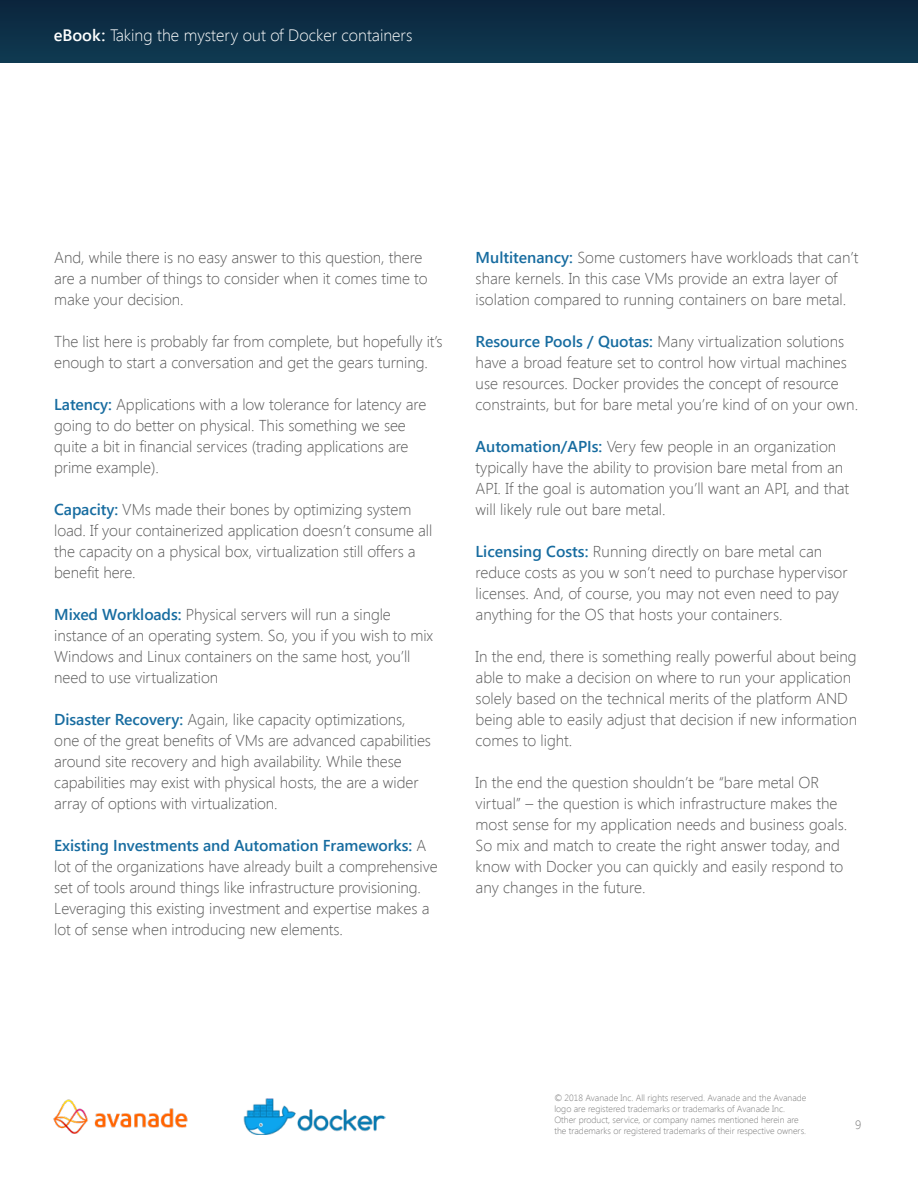
<style>
.page{position:relative;width:918px;height:1188px;background:#fff}
.page>*{position:absolute;margin:0;border:0;box-sizing:border-box;transform-origin:0 0}
.t1{font:300 16.5px "Segoe UI";color:#fff}
.t2{font:300 15.75px/21px "Segoe UI";letter-spacing:-.005em;color:#595959}
.t3{font:300 12px "Segoe UI";color:#787878}
.t4{font:300 9px/10.8px "Segoe UI";color:#787878}
.s1{font-weight:600}
.s2{font-weight:600;color:#176ca0}
</style>
<div class="page">
<img style="left:0;top:0;width:918px;height:62px">
<img style="left:53px;top:1099px;width:135px;height:35px">
<img style="left:243px;top:1099px;width:142px;height:35px">
<p class="t1" style="left:54px;top:23px;width:360px"><span class="s1">eBook:</span> Taking the mystery out of Docker containers</p>
<p class="t2" style="left:54px;top:247px;width:375px">And, while there is no easy answer to this question, there are a number of things to consider when it comes time to make your decision.</p>
<p class="t2" style="left:54px;top:331px;width:390px">The list here is probably far from complete, but hopefully it’s enough to start a conversation and get the gears turning.</p>
<p class="t2" style="left:54px;top:394px;width:374px"><span class="s2">Latency:</span> Applications with a low tolerance for latency are going to do better on physical. This something we see quite a bit in financial services (trading applications are prime example).</p>
<p class="t2" style="left:54px;top:499px;width:380px"><span class="s2">Capacity:</span> VMs made their bones by optimizing system load. If your containerized application doesn’t consume all the capacity on a physical box, virtualization still offers a benefit here.</p>
<p class="t2" style="left:54px;top:604px;width:380px"><span class="s2">Mixed Workloads:</span> Physical servers will run a single instance of an operating system. So, you if you wish to mix Windows and Linux containers on the same host, you’ll need to use virtualization</p>
<p class="t2" style="left:54px;top:709px;width:378px"><span class="s2">Disaster Recovery:</span> Again, like capacity optimizations, one of the great benefits of VMs are advanced capabilities around site recovery and high availability. While these capabilities may exist with physical hosts, the are a wider array of options with virtualization.</p>
<p class="t2" style="left:54px;top:835px;width:385px"><span class="s2">Existing Investments and Automation Frameworks:</span> A lot of the organizations have already built a comprehensive set of tools around things like infrastructure provisioning.<br>Leveraging this existing investment and expertise makes a lot of sense when introducing new elements.</p>
<p class="t2" style="left:476px;top:247px;width:384px"><span class="s2">Multitenancy:</span> Some customers have workloads that can’t share kernels. In this case VMs provide an extra layer of isolation compared to running containers on bare metal.</p>
<p class="t2" style="left:476px;top:331px;width:384px"><span class="s2">Resource Pools / Quotas:</span> Many virtualization solutions have a broad feature set to control how virtual machines use resources. Docker provides the concept of resource constraints, but for bare metal you’re kind of on your own.</p>
<p class="t2" style="left:476px;top:436px;width:375px"><span class="s2">Automation/APIs:</span> Very few people in an organization typically have the ability to provision bare metal from an API. If the goal is automation you’ll want an API, and that will likely rule out bare metal.</p>
<p class="t2" style="left:476px;top:541px;width:374px"><span class="s2">Licensing Costs:</span> Running directly on bare metal can reduce costs as you w son’t need to purchase hypervisor licenses. And, of course, you may not even need to pay anything for the OS that hosts your containers.</p>
<p class="t2" style="left:476px;top:646px;width:383px">In the end, there is something really powerful about being able to make a decision on where to run your application solely based on the technical merits of the platform AND being able to easily adjust that decision if new information comes to light.</p>
<p class="t2" style="left:476px;top:772px;width:373px">In the end the question shouldn’t be “bare metal OR virtual” – the question is which infrastructure makes the most sense for my application needs and business goals.<br>So mix and match to create the right answer today, and know with Docker you can quickly and easily respond to any changes in the future.</p>
<p class="t4" style="left:554px;top:1093px;width:253px">© 2018 Avanade Inc. All rights reserved. Avanade and the Avanade logo are registered trademarks or trademarks of Avanade Inc.<br>Other product, service, or company names mentioned herein are the trademarks or registered trademarks of their respective owners.</p>
<p class="t3" style="left:855px;top:1117px;width:8px">9</p>
</div>
